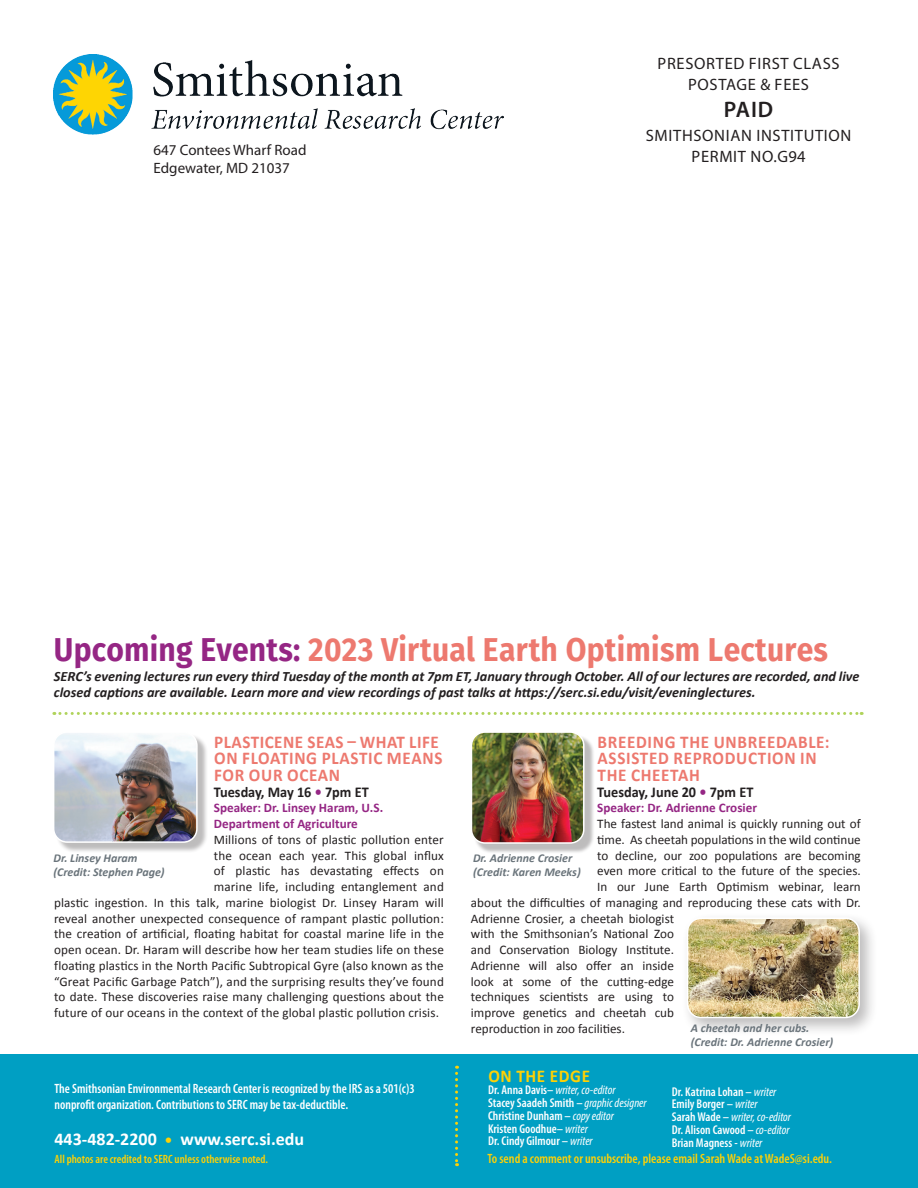
<style>
.page{position:relative;width:918px;height:1188px;background:#fff}
.page>*{position:absolute;margin:0;border:0;box-sizing:border-box;transform-origin:0 0}
.t1{font:700 33px "Fira Sans";letter-spacing:.01em;color:#ed796f;scale:.91 1}
.t2{font:600 22.5px "Myriad Pro";color:#231f20}
.t3{font:700 18px/16.5px "Calibri";letter-spacing:.04em;color:#ed796f;scale:.95 1}
.t4{font:700 18px "Calibri";color:#fff}
.t5{font:700 18px "Calibri";letter-spacing:.04em;color:#fed105;scale:.95 1}
.t6{font:16.5px/21px "Myriad Pro";letter-spacing:.04em;color:#231f20;text-align:center}
.t7{font:700 15px "Calibri";color:#231f20;scale:.95 1}
.t8{font:15px/18px "Myriad Pro";color:#231f20}
.t9{font:italic 700 14.25px/15.8px "Calibri";color:#231f20}
.t10{font:600 condensed 13.5px/16.5px "Myriad Pro";color:#fff;scale:.96 1}
.t11{font:600 condensed 13.5px "Myriad Pro";color:#fed105}
.t12{font:13.2px "Calibri";color:#231f20}
.t13{font:700 13.2px/15.8px "Calibri";color:#952684}
.t14{font:600 condensed 12.75px/12.8px "Myriad Pro";color:#fff}
.t15{font:italic 700 12px/13.5px "Calibri";color:#6a747b}
.t16{font:600 condensed 12px "Myriad Pro";color:#fed105}
.s1{color:#952684}
.s2{font-size:15px;color:#fed105}
.s3{font-weight:400;font-style:italic}
</style>
<div class="page">
<div style="left:0;top:1055px;width:918px;height:133px;background:#009fc3"></div>
<svg style="left:455px;top:1066px;width:3px;height:100px"></svg>
<img style="left:53px;top:54px;width:450px;height:81px">
<div style="left:56px;top:734px;width:152px;height:120px;background:#231f20;opacity:.3"></div>
<img style="left:56px;top:734px;width:141px;height:108px">
<div style="left:53px;top:731px;width:145px;height:112px;border:2px solid #fff;border-radius:14px"></div>
<svg style="left:54px;top:712px;width:808px;height:3px"></svg>
<div style="left:682px;top:912px;width:197px;height:125px;background:#231f20;opacity:.3"></div>
<img style="left:688px;top:918px;width:171px;height:99px">
<div style="left:687px;top:918px;width:173px;height:100px;border:2px solid #fff;border-radius:14px"></div>
<div style="left:474px;top:735px;width:121px;height:119px;background:#231f20;opacity:.3"></div>
<img style="left:474px;top:734px;width:110px;height:109px">
<div style="left:471px;top:731px;width:114px;height:113px;border:2px solid #fff;border-radius:14px"></div>
<p class="t8" style="left:154px;top:141px;width:154px">647 Contees Wharf Road<br>Edgewater, MD 21037</p>
<p class="t6" style="left:658px;top:52px;width:184px">PRESORTED FIRST CLASS<br>POSTAGE &amp; FEES</p>
<h2 class="t2" style="left:724px;top:95px;width:51px">PAID</h2>
<p class="t6" style="left:646px;top:124px;width:207px">SMITHSONIAN INSTITUTION<br>PERMIT NO.G94</p>
<h1 class="t1" style="left:54px;top:622px;width:852px"><span class="s1">Upcoming Events:</span> 2023 Virtual Earth Optimism Lectures</h1>
<p class="t9" style="left:54px;top:668px;width:807px">SERC’s evening lectures run every third Tuesday of the month at 7pm ET, January through October. All of our lectures are recorded, and live closed captions are available. Learn more and view recordings of past talks at https://serc.si.edu/visit/eveninglectures.</p>
<h3 class="t3" style="left:214px;top:734px;width:242px">PLASTICENE SEAS – WHAT LIFE<br>ON FLOATING PLASTIC MEANS<br>FOR OUR OCEAN</h3>
<p class="t7" style="left:214px;top:782px;width:165px">Tuesday, May 16 <span class="s1">•</span> 7pm ET</p>
<p class="t13" style="left:214px;top:800px;width:171px">Speaker: Dr. Linsey Haram, U.S.<br>Department of Agriculture</p>
<p class="t12" style="left:214px;top:831px;width:232px">Millions of tons of plastic pollution enter</p>
<p class="t12" style="left:214px;top:847px;width:232px">the ocean each year. This global influx</p>
<p class="t12" style="left:214px;top:863px;width:232px">of plastic has devastating effects on</p>
<p class="t12" style="left:214px;top:878px;width:232px">marine life, including entanglement and</p>
<p class="t12" style="left:54px;top:894px;width:391px">plastic ingestion. In this talk, marine biologist Dr. Linsey Haram will</p>
<p class="t12" style="left:54px;top:910px;width:391px">reveal another unexpected consequence of rampant plastic pollution:</p>
<p class="t12" style="left:54px;top:926px;width:391px">the creation of artificial, floating habitat for coastal marine life in the</p>
<p class="t12" style="left:54px;top:941px;width:391px">open ocean. Dr. Haram will describe how her team studies life on these</p>
<p class="t12" style="left:54px;top:957px;width:391px">floating plastics in the North Pacific Subtropical Gyre (also known as the</p>
<p class="t12" style="left:54px;top:973px;width:391px">“Great Pacific Garbage Patch”), and the surprising results they’ve found</p>
<p class="t12" style="left:54px;top:989px;width:391px">to date. These discoveries raise many challenging questions about the</p>
<p class="t12" style="left:54px;top:1004px;width:386px">future of our oceans in the context of the global plastic pollution crisis.</p>
<p class="t15" style="left:53px;top:851px;width:113px">Dr. Linsey Haram (Credit: Stephen Page)</p>
<p class="t10" style="left:55px;top:1080px;width:377px">The Smithsonian Environmental Research Center is recognized by the IRS as a 501(c)3 nonprofit organization. Contributions to SERC may be tax-deductible.</p>
<h3 class="t4" style="left:55px;top:1128px;width:251px">443-482-2200 <span class="s2">•</span> www.serc.si.edu</h3>
<p class="t16" style="left:55px;top:1153px;width:215px">All photos are credited to SERC unless otherwise noted.</p>
<h3 class="t3" style="left:598px;top:734px;width:246px">BREEDING THE UNBREEDABLE:<br>ASSISTED REPRODUCTION IN<br>THE CHEETAH</h3>
<p class="t7" style="left:597px;top:782px;width:166px">Tuesday, June 20 <span class="s1">•</span> 7pm ET</p>
<p class="t13" style="left:597px;top:800px;width:161px">Speaker: Dr. Adrienne Crosier</p>
<p class="t12" style="left:597px;top:815px;width:265px">The fastest land animal is quickly running out of</p>
<p class="t12" style="left:597px;top:831px;width:265px">time. As cheetah populations in the wild continue</p>
<p class="t12" style="left:597px;top:847px;width:265px">to decline, our zoo populations are becoming</p>
<p class="t12" style="left:597px;top:863px;width:265px">even more critical to the future of the species.</p>
<p class="t12" style="left:597px;top:878px;width:265px">In our June Earth Optimism webinar, learn</p>
<p class="t12" style="left:471px;top:894px;width:391px">about the difficulties of managing and reproducing these cats with Dr.</p>
<p class="t12" style="left:471px;top:910px;width:205px">Adrienne Crosier, a cheetah biologist</p>
<p class="t12" style="left:471px;top:926px;width:205px">with the Smithsonian’s National Zoo</p>
<p class="t12" style="left:471px;top:941px;width:205px">and Conservation Biology Institute.</p>
<p class="t12" style="left:471px;top:957px;width:205px">Adrienne will also offer an inside</p>
<p class="t12" style="left:471px;top:973px;width:205px">look at some of the cutting-edge</p>
<p class="t12" style="left:471px;top:989px;width:205px">techniques scientists are using to</p>
<p class="t12" style="left:471px;top:1004px;width:205px">improve genetics and cheetah cub</p>
<p class="t12" style="left:471px;top:1020px;width:156px">reproduction in zoo facilities.</p>
<p class="t15" style="left:473px;top:851px;width:109px">Dr. Adrienne Crosier (Credit: Karen Meeks)</p>
<p class="t15" style="left:691px;top:1022px;width:144px">A cheetah and her cubs. (Credit: Dr. Adrienne Crosier)</p>
<h3 class="t5" style="left:488px;top:1064px;width:109px">ON THE EDGE</h3>
<p class="t14" style="left:488px;top:1084px;width:160px">Dr. Anna Davis– <span class="s3">writer, co-editor<br></span>Stacey Saadeh Smith – <span class="s3">graphic designer<br></span>Christine Dunham – <span class="s3">copy editor<br></span>Kristen Goodhue– <span class="s3">writer<br></span>Dr. Cindy Gilmour – <span class="s3">writer</span></p>
<p class="t11" style="left:488px;top:1151px;width:346px">To send a comment or unsubscribe, please email Sarah Wade at WadeS@si.edu.</p>
<p class="t14" style="left:672px;top:1085px;width:121px">Dr. Katrina Lohan – <span class="s3">writer<br></span>Emily Borger – <span class="s3">writer<br></span>Sarah Wade – <span class="s3">writer, co-editor<br></span>Dr. Alison Cawood – <span class="s3">co-editor<br></span>Brian Magness - <span class="s3">writer</span></p>
</div>
